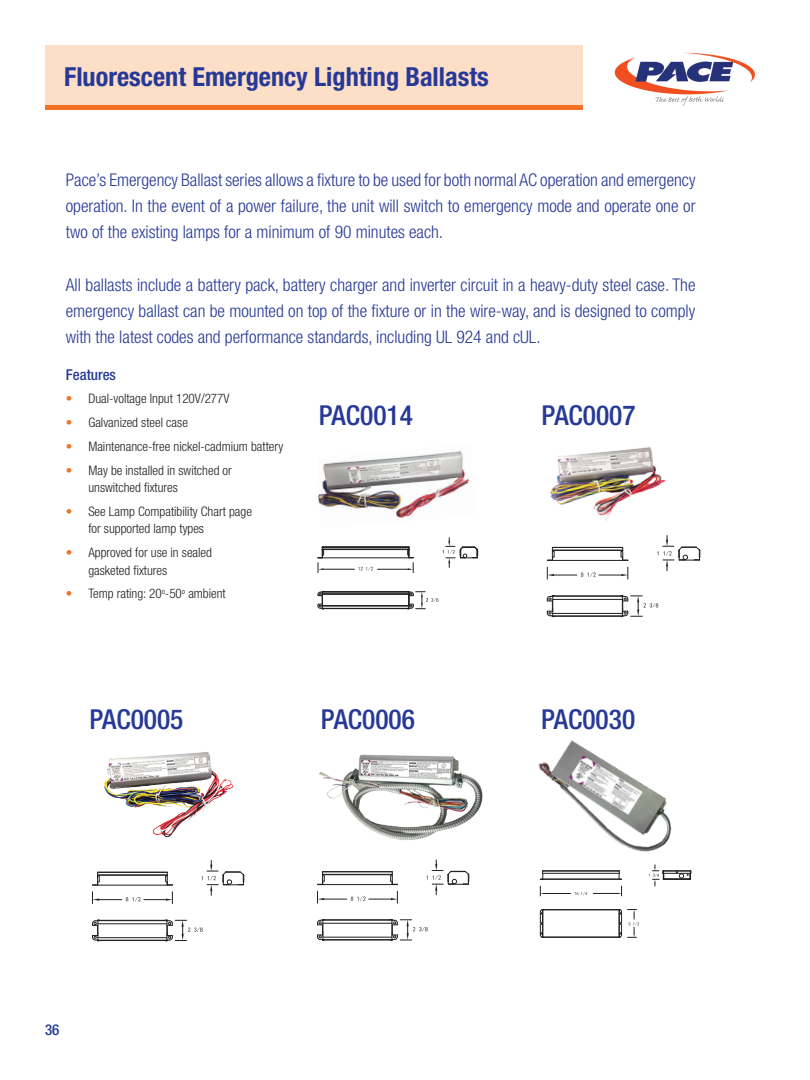
<style>
.page{position:relative;width:810px;height:1080px;background:#fff}
.page>*{position:absolute;margin:0;border:0;box-sizing:border-box;transform-origin:0 0}
.t1{font:500 condensed 27.5px "Helvetica Neue";color:#263996}
.t2{font:700 condensed 26.25px "Helvetica Neue";color:#263996}
.t3{font:300 condensed 17.5px/26.2px "Helvetica Neue";color:#263996;text-align:justify}
.t4{font:500 condensed 15px "Helvetica Neue";color:#263996}
.t5{font:300 condensed 13.12px/17.5px "Helvetica Neue";color:#231f20}
.s1{color:#f37124}
</style>
<div class="page">
<img style="left:318px;top:451px;width:152px;height:67px">
<img style="left:550px;top:446px;width:116px;height:76px">
<img style="left:538px;top:740px;width:134px;height:125px">
<img style="left:319px;top:754px;width:164px;height:86px">
<img style="left:104px;top:752px;width:129px;height:86px">
<img style="left:614px;top:52px;width:142px;height:54px">
<img style="left:693px;top:96px;width:30px;height:6px">
<div style="left:45px;top:45px;width:538px;height:62px;background:#fddec7"></div>
<div style="left:45px;top:105px;width:538px;height:5px;background:#f37124"></div>
<hr style="left:322px;top:592px;width:87px;height:1px;background:#231f20">
<hr style="left:322px;top:594px;width:87px;height:1px;background:#231f20">
<hr style="left:322px;top:605px;width:87px;height:1px;background:#231f20">
<hr style="left:322px;top:606px;width:87px;height:1px;background:#231f20">
<hr style="left:322px;top:608px;width:87px;height:1px;background:#231f20">
<svg style="left:318px;top:591px;width:6px;height:19px"></svg>
<hr style="left:318px;top:558px;width:95px;height:1px;background:#231f20">
<hr style="left:322px;top:549px;width:87px;height:1px;background:#231f20">
<hr style="left:322px;top:547px;width:87px;height:1px;background:#231f20">
<hr style="left:324px;top:569px;width:31px;height:1px;background:#231f20">
<hr style="left:378px;top:569px;width:30px;height:1px;background:#231f20">
<svg style="left:407px;top:547px;width:7px;height:26px"></svg>
<svg style="left:318px;top:547px;width:6px;height:26px"></svg>
<svg style="left:358px;top:567px;width:15px;height:4px"></svg>
<svg style="left:443px;top:538px;width:35px;height:29px"></svg>
<svg style="left:407px;top:591px;width:31px;height:18px"></svg>
<hr style="left:543px;top:879px;width:76px;height:1px;background:#231f20">
<hr style="left:543px;top:873px;width:76px;height:1px;background:#231f20">
<hr style="left:543px;top:871px;width:76px;height:1px;background:#231f20">
<hr style="left:543px;top:909px;width:76px;height:1px;background:#231f20">
<hr style="left:543px;top:910px;width:76px;height:1px;background:#231f20">
<hr style="left:543px;top:937px;width:76px;height:1px;background:#231f20">
<svg style="left:619px;top:871px;width:3px;height:9px"></svg>
<svg style="left:540px;top:871px;width:4px;height:9px"></svg>
<svg style="left:540px;top:909px;width:4px;height:29px"></svg>
<svg style="left:593px;top:886px;width:29px;height:10px"></svg>
<svg style="left:540px;top:886px;width:47px;height:10px"></svg>
<svg style="left:649px;top:865px;width:43px;height:21px"></svg>
<svg style="left:619px;top:909px;width:20px;height:29px"></svg>
<hr style="left:553px;top:596px;width:69px;height:1px;background:#231f20">
<hr style="left:553px;top:599px;width:69px;height:1px;background:#231f20">
<hr style="left:553px;top:613px;width:69px;height:1px;background:#231f20">
<hr style="left:552px;top:616px;width:71px;height:1px;background:#231f20">
<hr style="left:552px;top:547px;width:71px;height:1px;background:#231f20">
<hr style="left:552px;top:550px;width:71px;height:1px;background:#231f20">
<hr style="left:547px;top:560px;width:81px;height:1px;background:#231f20">
<svg style="left:547px;top:595px;width:7px;height:22px"></svg>
<svg style="left:547px;top:547px;width:8px;height:14px"></svg>
<svg style="left:621px;top:547px;width:8px;height:14px"></svg>
<svg style="left:547px;top:567px;width:82px;height:12px"></svg>
<svg style="left:657px;top:536px;width:44px;height:35px"></svg>
<svg style="left:621px;top:595px;width:37px;height:22px"></svg>
<hr style="left:323px;top:920px;width:69px;height:1px;background:#231f20">
<hr style="left:323px;top:923px;width:69px;height:1px;background:#231f20">
<hr style="left:323px;top:937px;width:69px;height:1px;background:#231f20">
<hr style="left:323px;top:939px;width:69px;height:1px;background:#231f20">
<hr style="left:323px;top:940px;width:69px;height:1px;background:#231f20">
<hr style="left:323px;top:871px;width:69px;height:1px;background:#231f20">
<hr style="left:323px;top:872px;width:69px;height:1px;background:#231f20">
<hr style="left:323px;top:874px;width:69px;height:1px;background:#231f20">
<hr style="left:318px;top:884px;width:79px;height:1px;background:#231f20">
<svg style="left:317px;top:919px;width:7px;height:22px"></svg>
<svg style="left:317px;top:872px;width:8px;height:13px"></svg>
<svg style="left:390px;top:872px;width:8px;height:13px"></svg>
<svg style="left:317px;top:891px;width:81px;height:12px"></svg>
<svg style="left:426px;top:860px;width:44px;height:35px"></svg>
<svg style="left:390px;top:919px;width:38px;height:22px"></svg>
<hr style="left:98px;top:920px;width:69px;height:1px;background:#231f20">
<hr style="left:98px;top:924px;width:69px;height:1px;background:#231f20">
<hr style="left:98px;top:937px;width:69px;height:1px;background:#231f20">
<hr style="left:98px;top:940px;width:69px;height:1px;background:#231f20">
<hr style="left:98px;top:872px;width:69px;height:1px;background:#231f20">
<hr style="left:98px;top:875px;width:69px;height:1px;background:#231f20">
<hr style="left:93px;top:885px;width:79px;height:1px;background:#231f20">
<svg style="left:92px;top:920px;width:7px;height:21px"></svg>
<svg style="left:92px;top:872px;width:8px;height:14px"></svg>
<svg style="left:165px;top:872px;width:8px;height:14px"></svg>
<svg style="left:92px;top:892px;width:81px;height:12px"></svg>
<svg style="left:201px;top:860px;width:44px;height:35px"></svg>
<svg style="left:165px;top:920px;width:38px;height:21px"></svg>
<p class="t2" style="left:64px;top:61px;width:426px">Fluorescent Emergency Lighting Ballasts</p>
<p class="t3" style="left:66px;top:166px;width:631px">Pace’s Emergency Ballast series allows a fixture to be used for both normal AC operation and emergency operation. In the event of a power failure, the unit will switch to emergency mode and operate one or two of the existing lamps for a minimum of 90 minutes each.</p>
<p class="t3" style="left:66px;top:271px;width:631px">All ballasts include a battery pack, battery charger and inverter circuit in a heavy-duty steel case. The emergency ballast can be mounted on top of the fixture or in the wire-way, and is designed to comply with the latest codes and performance standards, including UL 924 and cUL.</p>
<p class="t4" style="left:66px;top:365px;width:52px">Features</p>
<p class="t5" style="left:66px;top:390px;width:165px"><span class="s1">•</span> Dual-voltage Input 120V/277V</p>
<p class="t5" style="left:66px;top:414px;width:124px"><span class="s1">•</span> Galvanized steel case</p>
<p class="t5" style="left:66px;top:437px;width:219px"><span class="s1">•</span> Maintenance-free nickel-cadmium battery</p>
<p class="t5" style="left:88px;top:461px;width:145px;text-indent:-22px"><span class="s1">•</span> May be installed in switched or unswitched fixtures</p>
<p class="t5" style="left:88px;top:502px;width:165px;text-indent:-22px"><span class="s1">•</span> See Lamp Compatibility Chart page for supported lamp types</p>
<p class="t5" style="left:88px;top:544px;width:125px;text-indent:-22px"><span class="s1">•</span> Approved for use in sealed gasketed fixtures</p>
<p class="t5" style="left:66px;top:585px;width:161px"><span class="s1">•</span> Temp rating: 20<sup>o</sup>-50<sup>o</sup> ambient</p>
<p class="t1" style="left:319px;top:399px;width:96px">PAC0014</p>
<p class="t1" style="left:542px;top:399px;width:96px">PAC0007</p>
<p class="t1" style="left:89px;top:703px;width:96px">PAC0005</p>
<p class="t1" style="left:321px;top:703px;width:96px">PAC0006</p>
<p class="t4" style="left:45px;top:1021px;width:16px">36</p>
<p class="t1" style="left:541px;top:703px;width:96px">PAC0030</p>
</div>
